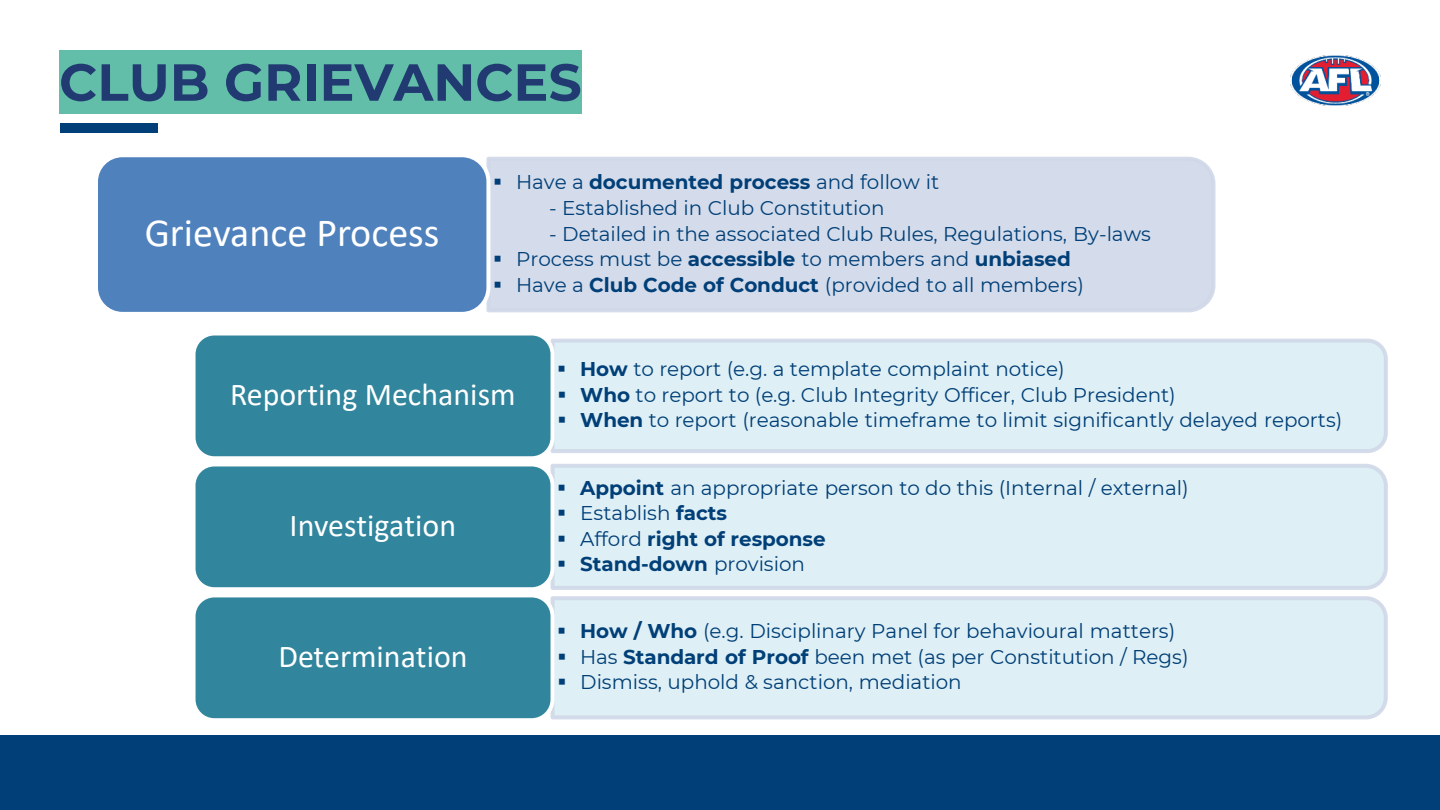
<style>
.page{position:relative;width:1440px;height:810px;background:#fff}
.page>*{position:absolute;margin:0;border:0;box-sizing:border-box;transform-origin:0 0}
.t1{font:700 52px "Montserrat";color:#213b72}
.t2{font:40px "Calibri";color:#fff}
.t3{font:32px "Calibri";color:#fff}
.t4{font:20px "Montserrat";color:#003f77}
.t5{font:700 20px "Montserrat";letter-spacing:-.005em;color:#003f77}
.s1{font-weight:400}
.s2{font-weight:700}
</style>
<div class="page">
<div style="left:0;top:735px;width:1440px;height:75px;background:#003f77"></div>
<img style="left:1290px;top:56px;width:91px;height:49px">
<div style="left:60px;top:123px;width:98px;height:10px;background:#003f77"></div>
<div style="left:59px;top:50px;width:523px;height:64px;background:#62bea8"></div>
<svg style="left:551px;top:338px;width:837px;height:115px;background:#ddedf4"></svg>
<div style="left:194px;top:334px;width:359px;height:124px;background:#31859c;border-radius:21px"></div>
<div style="left:192px;top:332px;width:363px;height:128px;border:4px solid #fff;border-radius:21px"></div>
<svg style="left:550px;top:463px;width:838px;height:127px;background:#ddedf4"></svg>
<div style="left:194px;top:464px;width:359px;height:125px;background:#31859c;border-radius:21px"></div>
<div style="left:192px;top:462px;width:363px;height:129px;border:4px solid #fff;border-radius:21px"></div>
<svg style="left:550px;top:596px;width:838px;height:124px;background:#ddedf4"></svg>
<div style="left:194px;top:595px;width:359px;height:125px;background:#31859c;border-radius:21px"></div>
<div style="left:192px;top:593px;width:363px;height:129px;border:4px solid #fff;border-radius:21px"></div>
<div style="left:486px;top:156px;width:730px;height:157px;background:#d4dbea"></div>
<div style="left:94px;top:153px;width:396px;height:163px;background:#4f81bd;border:4px solid #fff;border-radius:26px"></div>
<h2 class="t1" style="left:59px;top:45px;width:524px">CLUB GRIEVANCES</h2>
<p class="t2" style="left:145px;top:205px;width:296px">Grievance Process</p>
<p class="t5" style="left:493px;top:168px;width:447px">▪ <span class="s1">Have a</span> documented process <span class="s1">and follow it</span></p>
<p class="t4" style="left:549px;top:194px;width:337px">- Established in Club Constitution</p>
<p class="t4" style="left:549px;top:220px;width:603px">- Detailed in the associated Club Rules, Regulations, By-laws</p>
<p class="t4" style="left:493px;top:245px;width:579px">▪ Process must be <span class="s2">accessible</span> to members and <span class="s2">unbiased</span></p>
<p class="t4" style="left:493px;top:271px;width:592px">▪ Have a <span class="s2">Club Code of Conduct</span> (provided to all members)</p>
<p class="t3" style="left:230px;top:372px;width:287px">Reporting Mechanism</p>
<p class="t3" style="left:290px;top:503px;width:168px">Investigation</p>
<p class="t3" style="left:278px;top:634px;width:191px">Determination</p>
<p class="t4" style="left:557px;top:355px;width:509px">▪ <span class="s2">How</span> to report (e.g. a template complaint notice)</p>
<p class="t4" style="left:557px;top:381px;width:620px">▪ <span class="s2">Who</span> to report to (e.g. Club Integrity Officer, Club President)</p>
<p class="t4" style="left:557px;top:407px;width:787px">▪ <span class="s2">When</span> to report (reasonable timeframe to limit significantly delayed reports)</p>
<p class="t4" style="left:557px;top:474px;width:633px">▪ <span class="s2">Appoint</span> an appropriate person to do this (Internal / external)</p>
<p class="t4" style="left:557px;top:499px;width:171px">▪ Establish <span class="s2">facts</span></p>
<p class="t5" style="left:557px;top:524px;width:270px">▪ <span class="s1">Afford</span> right of response</p>
<p class="t5" style="left:557px;top:550px;width:249px">▪ Stand-down <span class="s1">provision</span></p>
<p class="t4" style="left:557px;top:617px;width:620px">▪ <span class="s2">How / Who</span> (e.g. Disciplinary Panel for behavioural matters)</p>
<p class="t4" style="left:557px;top:643px;width:633px">▪ Has <span class="s2">Standard of Proof</span> been met (as per Constitution / Regs)</p>
<p class="t4" style="left:557px;top:669px;width:406px">▪ Dismiss, uphold &amp; sanction, mediation</p>
</div>
